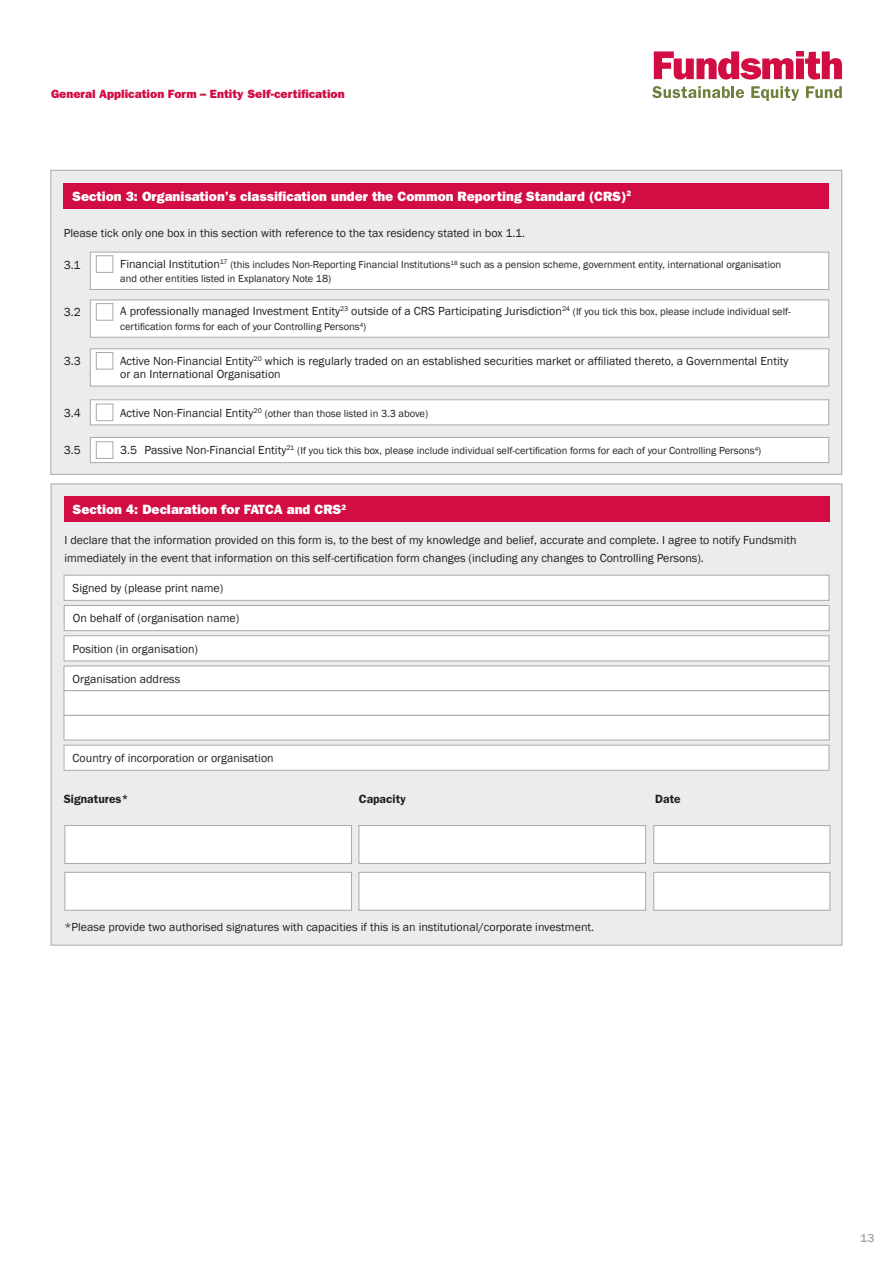
<style>
.page{position:relative;width:893px;height:1263px;background:#fff}
.page>*{position:absolute;margin:0;border:0;box-sizing:border-box;transform-origin:0 0}
.t1{font:800 13.5px "Franklin Gothic";color:#fff}
.t2{font:12px/13.5px "Franklin Gothic";color:#231f20}
.t3{font:800 12px "Franklin Gothic";color:#d20d44}
.t4{font:600 12px "Franklin Gothic";color:#231f20}
.t5{font:500 12px "Franklin Gothic";color:#a8a9ad}
.t6{font:10.5px/13.5px "Franklin Gothic";color:#231f20}
.s1{font-size:12px}
.s2{font-size:10.5px}
</style>
<div class="page">
<svg style="left:652px;top:86px;width:92px;height:12px"></svg>
<svg style="left:751px;top:86px;width:48px;height:15px"></svg>
<svg style="left:806px;top:86px;width:36px;height:12px"></svg>
<svg style="left:654px;top:51px;width:188px;height:29px"></svg>
<div style="left:51px;top:170px;width:791px;height:305px;background:#ececee;border:1px solid #a8a9ad"></div>
<div style="left:64px;top:183px;width:765px;height:26px;background:#d20d44"></div>
<div style="left:90px;top:300px;width:739px;height:37px;background:#fff"></div>
<div style="left:90px;top:300px;width:739px;height:37px;border:1px solid #a8a9ad"></div>
<div style="left:90px;top:400px;width:739px;height:25px;background:#fff"></div>
<div style="left:90px;top:400px;width:739px;height:25px;border:1px solid #a8a9ad"></div>
<div style="left:90px;top:252px;width:739px;height:37px;background:#fff"></div>
<div style="left:90px;top:252px;width:739px;height:38px;border:1px solid #a8a9ad"></div>
<div style="left:90px;top:349px;width:739px;height:37px;background:#fff"></div>
<div style="left:90px;top:349px;width:739px;height:37px;border:1px solid #a8a9ad"></div>
<div style="left:90px;top:437px;width:739px;height:26px;background:#fff"></div>
<div style="left:90px;top:437px;width:739px;height:26px;border:1px solid #a8a9ad"></div>
<div style="left:96px;top:256px;width:17px;height:17px;background:#fff;border:1px solid #a8a9ad"></div>
<div style="left:96px;top:352px;width:17px;height:17px;background:#fff;border:1px solid #a8a9ad"></div>
<div style="left:96px;top:442px;width:17px;height:17px;background:#fff;border:1px solid #a8a9ad"></div>
<div style="left:96px;top:303px;width:17px;height:17px;background:#fff;border:1px solid #a8a9ad"></div>
<div style="left:96px;top:404px;width:17px;height:17px;background:#fff;border:1px solid #a8a9ad"></div>
<div style="left:51px;top:484px;width:791px;height:461px;background:#ececee;border:1px solid #a8a9ad"></div>
<div style="left:64px;top:605px;width:765px;height:26px;background:#fff"></div>
<div style="left:64px;top:605px;width:765px;height:26px;border:1px solid #a8a9ad"></div>
<div style="left:64px;top:636px;width:765px;height:25px;background:#fff"></div>
<div style="left:64px;top:635px;width:765px;height:26px;border:1px solid #a8a9ad"></div>
<div style="left:64px;top:745px;width:765px;height:25px;background:#fff"></div>
<div style="left:64px;top:745px;width:765px;height:25px;border:1px solid #a8a9ad"></div>
<div style="left:64px;top:666px;width:765px;height:25px;background:#fff"></div>
<div style="left:64px;top:666px;width:765px;height:25px;border:1px solid #a8a9ad"></div>
<div style="left:64px;top:690px;width:765px;height:25px;background:#fff;border:1px solid #a8a9ad"></div>
<div style="left:64px;top:715px;width:765px;height:25px;background:#fff;border:1px solid #a8a9ad"></div>
<div style="left:64px;top:497px;width:765px;height:25px;background:#d20d44"></div>
<div style="left:64px;top:575px;width:765px;height:25px;background:#fff"></div>
<div style="left:64px;top:575px;width:765px;height:25px;border:1px solid #a8a9ad"></div>
<div style="left:65px;top:825px;width:287px;height:39px;background:#fff;border:1px solid #a8a9ad"></div>
<div style="left:65px;top:872px;width:287px;height:38px;background:#fff;border:1px solid #a8a9ad"></div>
<div style="left:359px;top:825px;width:287px;height:39px;background:#fff;border:1px solid #a8a9ad"></div>
<div style="left:359px;top:872px;width:287px;height:38px;background:#fff;border:1px solid #a8a9ad"></div>
<div style="left:654px;top:825px;width:176px;height:39px;background:#fff;border:1px solid #a8a9ad"></div>
<div style="left:654px;top:872px;width:176px;height:38px;background:#fff;border:1px solid #a8a9ad"></div>
<p class="t3" style="left:51px;top:87px;width:295px">General Application Form – Entity Self-certification</p>
<p class="t1" style="left:72px;top:188px;width:560px">Section 3: Organisation’s classification under the Common Reporting Standard (CRS)<sup>2</sup></p>
<p class="t2" style="left:64px;top:227px;width:463px">Please tick only one box in this section with reference to the tax residency stated in box 1.1.</p>
<p class="t2" style="left:64px;top:258px;width:18px">3.1</p>
<p class="t6" style="left:120px;top:258px;width:662px"><span class="s1">Financial Institution</span><sup>17</sup> (this includes Non-Reporting Financial Institutions<sup>18</sup> such as a pension scheme, government entity, international organisation and other entities listed in Explanatory Note 18)</p>
<p class="t2" style="left:64px;top:306px;width:19px">3.2</p>
<p class="t2" style="left:120px;top:305px;width:672px">A professionally managed Investment Entity<sup>23</sup> outside of a CRS Participating Jurisdiction<sup>24</sup> <span class="s2">(If you tick this box, please include individual self-</span></p>
<p class="t6" style="left:120px;top:320px;width:248px">certification forms for each of your Controlling Persons<sup>4</sup>)</p>
<p class="t2" style="left:64px;top:355px;width:19px">3.3</p>
<p class="t2" style="left:120px;top:354px;width:670px">Active Non-Financial Entity<sup>20</sup> which is regularly traded on an established securities market or affiliated thereto, a Governmental Entity or an International Organisation</p>
<p class="t2" style="left:64px;top:406px;width:19px">3.4</p>
<p class="t6" style="left:120px;top:406px;width:309px"><span class="s1">Active Non-Financial Entity</span><sup>20</sup> (other than those listed in 3.3 above)</p>
<p class="t2" style="left:64px;top:444px;width:19px">3.5</p>
<p class="t6" style="left:120px;top:444px;width:643px"><span class="s1">3.5 Passive Non-Financial Entity</span><sup>21</sup> (If you tick this box, please include individual self-certification forms for each of your Controlling Persons<sup>4</sup>)</p>
<p class="t1" style="left:72px;top:502px;width:275px">Section 4: Declaration for FATCA and CRS<sup>2</sup></p>
<p class="t2" style="left:64px;top:531px;width:734px;line-height:18px">I declare that the information provided on this form is, to the best of my knowledge and belief, accurate and complete. I agree to notify Fundsmith immediately in the event that information on this self-certification form changes (including any changes to Controlling Persons).</p>
<p class="t2" style="left:73px;top:581px;width:152px">Signed by (please print name)</p>
<p class="t2" style="left:73px;top:612px;width:168px">On behalf of (organisation name)</p>
<p class="t2" style="left:73px;top:642px;width:127px">Position (in organisation)</p>
<p class="t2" style="left:73px;top:672px;width:109px">Organisation address</p>
<p class="t2" style="left:73px;top:751px;width:203px">Country of incorporation or organisation</p>
<p class="t4" style="left:64px;top:792px;width:67px">Signatures*</p>
<p class="t4" style="left:359px;top:792px;width:49px">Capacity</p>
<p class="t4" style="left:655px;top:792px;width:27px">Date</p>
<p class="t2" style="left:64px;top:920px;width:531px">*Please provide two authorised signatures with capacities if this is an institutional/corporate investment.</p>
<p class="t5" style="left:860px;top:1230px;width:16px">13</p>
</div>
